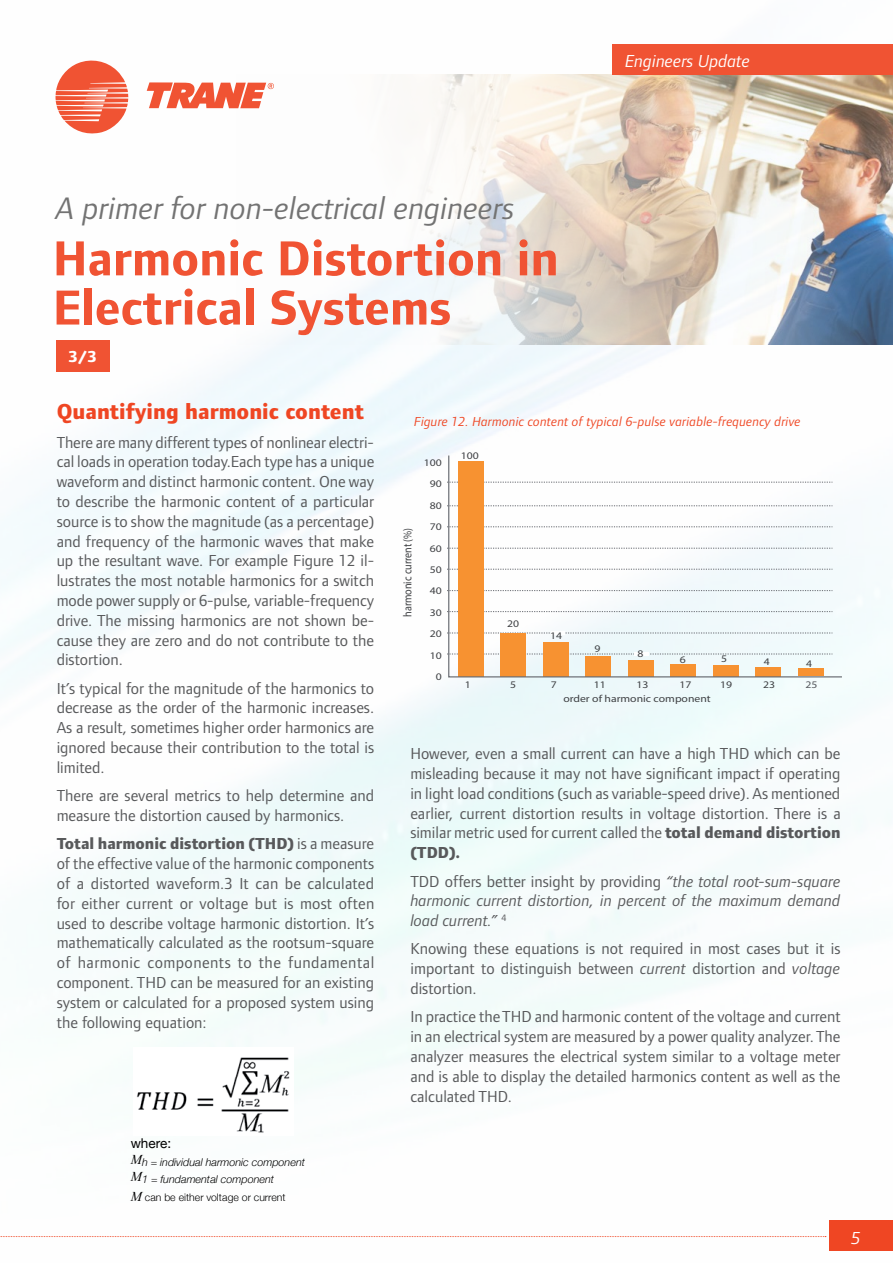
<style>
.page{position:relative;width:893px;height:1263px;background:#fff}
.page>*{position:absolute;margin:0;border:0;box-sizing:border-box;transform-origin:0 0}
.t1{font:700 50.85px/49.2px "Foundry Form Sans";color:#f05333}
.t2{font:italic 32.25px "Foundry Form Sans";color:#737373}
.t3{font:800 22.5px "Foundry Form Sans";color:#ef4623}
.t4{font:italic 18px "Foundry Form Sans";color:#fff}
.t5{font:16.5px/19.8px "Foundry Form Sans";color:#58595b;text-align:justify}
.t6{font:italic 16.5px/19.8px "Foundry Form Sans";color:#58595b;text-align:justify}
.t7{font:800 16.5px "Foundry Form Sans";color:#fff}
.t8{font:italic 13.5px "Foundry Form Sans";letter-spacing:.01em;color:#ef4623}
.t9{font:13.5px "Helvetica Neue";color:#000}
.t10{font:11.7px "Myriad Pro";color:#3f4144;scale:.87 1}
.t11{font:italic 300 10.8px/16.5px "Helvetica Neue";color:#000}
.t12{font:300 10.5px "Helvetica Neue";letter-spacing:.005em;color:#000}
.t13{font:10.2px/21.5px "Myriad Pro";color:#3f4144;text-align:right;scale:1.15 1}
.t14{font:10.2px "Univers";color:#56595e;scale:1.15 1}
.s1{font-weight:800}
.s2{font-family:"Times New Roman";font-weight:400;font-style:italic;font-size:13.5px}
.s3{font-style:normal}
.s4{font-style:italic}
</style>
<div class="page">
<img style="left:0;top:90px;width:314px;height:519px">
<img style="left:314px;top:74px;width:378px;height:495px">
<img style="left:692px;top:74px;width:201px;height:894px">
<img style="left:343px;top:591px;width:408px;height:560px">
<img style="left:745px;top:1108px;width:82px;height:130px">
<img style="left:1px;top:1220px;width:752px;height:18px">
<svg style="left:55px;top:60px;width:73px;height:75px"></svg>
<svg style="left:147px;top:82px;width:127px;height:26px"></svg>
<div style="left:56px;top:340px;width:53px;height:32px;background:#f05333"></div>
<div style="left:612px;top:44px;width:281px;height:30px;background:#f05333"></div>
<div style="left:829px;top:1220px;width:64px;height:31px;background:#ef4623"></div>
<img style="left:136px;top:1057px;width:154px;height:76px">
<svg style="left:448px;top:454px;width:394px;height:224px"></svg>
<hr style="left:551px;top:631px;width:14px;height:4px;background:#fff">
<hr style="left:634px;top:652px;width:14px;height:4px;background:#fff">
<svg style="left:0;top:1236px;width:826px;height:1px"></svg>
<p class="t4" style="left:625px;top:51px;width:126px">Engineers Update</p>
<h2 class="t2" style="left:56px;top:190px;width:460px">A primer for non-electrical engineers</h2>
<h1 class="t1" style="left:53px;top:234px;width:507px">Harmonic Distortion in<br>Electrical Systems</h1>
<p class="t7" style="left:69px;top:348px;width:30px">3/3</p>
<h3 class="t3" style="left:57px;top:399px;width:309px">Quantifying harmonic content</h3>
<p class="t5" style="left:57px;top:432px;width:319px">There are many different types of nonlinear electri&shy;cal loads in operation today.Each type has a unique waveform and distinct harmonic content. One way to describe the harmonic content of a particular source is to show the magnitude (as a percentage) and frequency of the harmonic waves that make up the resultant wave. For example Figure 12 il&shy;lustrates the most notable harmonics for a switch mode power supply or 6-pulse, variable-frequency drive. The missing harmonics are not shown be&shy;cause they are zero and do not contribute to the distortion.</p>
<p class="t5" style="left:57px;top:678px;width:319px">It’s typical for the magnitude of the harmonics to decrease as the order of the harmonic increases.<br>As a result, sometimes higher order harmonics are ignored because their contribution to the total is limited.</p>
<p class="t5" style="left:57px;top:786px;width:319px">There are several metrics to help determine and measure the distortion caused by harmonics.</p>
<p class="t5" style="left:57px;top:834px;width:319px"><span class="s1">Total harmonic distortion (THD)</span> is a measure of the effective value of the harmonic components of a distorted waveform.3 It can be calculated for either current or voltage but is most often used to describe voltage harmonic distortion. It’s mathematically calculated as the rootsum-square of harmonic components to the fundamental component. THD can be measured for an existing system or calculated for a proposed system using the following equation:</p>
<p class="t9" style="left:131px;top:1133px;width:42px">where:</p>
<p class="t11" style="left:131px;top:1153px;width:176px"><sup>M</sup>h = individual harmonic component<br><sup>M</sup>1 = fundamental component</p>
<p class="t12" style="left:131px;top:1189px;width:156px"><span class="s2">M</span> can be either voltage or current</p>
<p class="t8" style="left:414px;top:414px;width:388px">Figure 12. Harmonic content of typical 6-pulse variable-frequency drive</p>
<p class="t10" style="left:400px;top:617px;width:104px;rotate:-90deg">harmonic current (%)</p>
<p class="t13" style="left:424px;top:452px;width:17px">100<br>90<br>80<br>70<br>60<br>50<br>40<br>30<br>20<br>10<br>0</p>
<p class="t13" style="left:461px;top:445px;width:17px">100</p>
<p class="t13" style="left:507px;top:613px;width:12px">20</p>
<p class="t13" style="left:550px;top:625px;width:12px">14</p>
<p class="t13" style="left:594px;top:638px;width:7px">9</p>
<p class="t13" style="left:637px;top:642px;width:7px">8</p>
<p class="t13" style="left:563px;top:688px;width:130px">order of harmonic component</p>
<p class="t13" style="left:680px;top:649px;width:7px">6</p>
<p class="t13" style="left:721px;top:648px;width:7px">5</p>
<p class="t13" style="left:764px;top:651px;width:7px">4</p>
<p class="t13" style="left:806px;top:652px;width:7px">4</p>
<p class="t13" style="left:465px;top:673px;width:7px">1</p>
<p class="t13" style="left:510px;top:673px;width:7px">5</p>
<p class="t13" style="left:551px;top:673px;width:7px">7</p>
<p class="t13" style="left:594px;top:673px;width:12px">11</p>
<p class="t13" style="left:637px;top:673px;width:12px">13</p>
<p class="t13" style="left:679px;top:673px;width:12px">17</p>
<p class="t13" style="left:720px;top:673px;width:12px">19</p>
<p class="t13" style="left:763px;top:673px;width:12px">23</p>
<p class="t14" style="left:805px;top:678px;width:12px">25</p>
<p class="t5" style="left:410px;top:744px;width:432px">However, even a small current can have a high THD which can be misleading because it may not have significant impact if operating in light load conditions (such as variable-speed drive). As mentioned earlier, current distortion results in voltage distortion. There is a similar metric used for current called the <span class="s1">total demand distortion (TDD).</span></p>
<p class="t6" style="left:410px;top:871px;width:432px"><span class="s3">TDD offers better insight by providing</span> “the total root-sum-square harmonic current distortion, in percent of the maximum demand load current.” <sup>4</sup></p>
<p class="t5" style="left:410px;top:939px;width:432px">Knowing these equations is not required in most cases but it is important to distinguish between <span class="s4">current</span> distortion and <span class="s4">voltage </span>distortion.</p>
<p class="t5" style="left:410px;top:1007px;width:432px">In practice the THD and harmonic content of the voltage and current in an electrical system are measured by a power quality analyzer. The analyzer measures the electrical system similar to a voltage meter and is able to display the detailed harmonics content as well as the calculated THD.</p>
<p class="t4" style="left:851px;top:1228px;width:10px">5</p>
</div>
